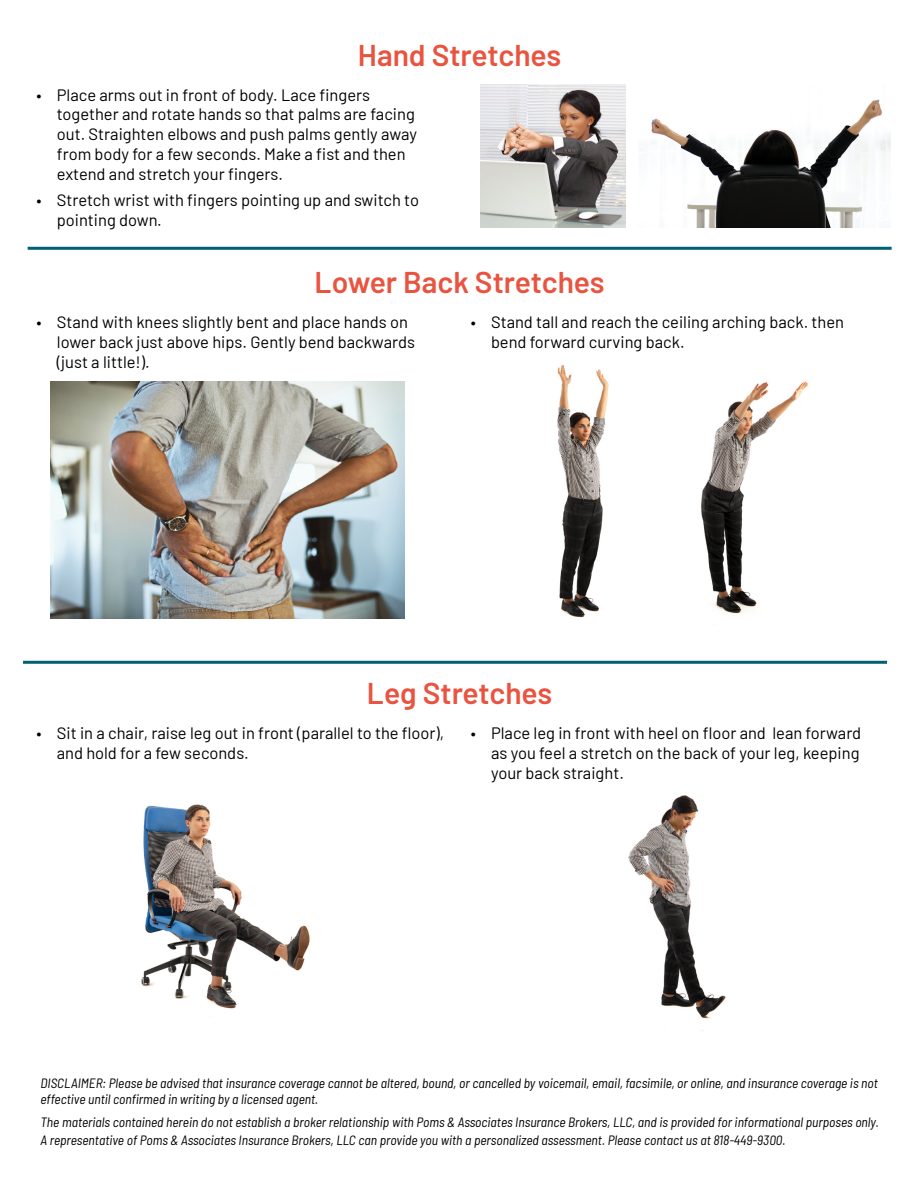
<style>
.page{position:relative;width:918px;height:1188px;background:#fff}
.page>*{position:absolute;margin:0;border:0;box-sizing:border-box;transform-origin:0 0}
.t1{font:600 30px "Barlow";letter-spacing:-.005em;color:#e85440}
.t2{font:16.5px/19.8px "Barlow";color:#000}
.t3{font:italic semi-condensed 13.5px/16.2px "Barlow";color:#000}
</style>
<div class="page">
<img style="left:481px;top:84px;width:144px;height:143px">
<img style="left:651px;top:99px;width:240px;height:128px">
<hr style="left:28px;top:247px;width:864px;height:3px;background:#006073">
<hr style="left:23px;top:661px;width:864px;height:3px;background:#006073">
<img style="left:557px;top:365px;width:52px;height:253px">
<img style="left:701px;top:381px;width:107px;height:235px">
<img style="left:51px;top:382px;width:354px;height:236px">
<img style="left:628px;top:795px;width:98px;height:236px">
<img style="left:141px;top:804px;width:170px;height:205px">
<h1 class="t1" style="left:358px;top:33px;width:205px">Hand Stretches</h1>
<p class="t2" style="left:57px;top:84px;width:362px;text-indent:-20px">• Place arms out in front of body. Lace fingers together and rotate hands so that palms are facing out. Straighten elbows and push palms gently away from body for a few seconds. Make a fist and then extend and stretch your fingers.</p>
<p class="t2" style="left:57px;top:189px;width:364px;text-indent:-20px">• Stretch wrist with fingers pointing up and switch to pointing down.</p>
<h1 class="t1" style="left:315px;top:261px;width:292px">Lower Back Stretches</h1>
<p class="t2" style="left:57px;top:311px;width:360px;text-indent:-20px">• Stand with knees slightly bent and place hands on lower back just above hips. Gently bend backwards (just a little!).</p>
<p class="t2" style="left:491px;top:311px;width:354px;text-indent:-20px">• Stand tall and reach the ceiling arching back. then bend forward curving back.</p>
<h1 class="t1" style="left:367px;top:671px;width:187px">Leg Stretches</h1>
<p class="t2" style="left:57px;top:722px;width:389px;text-indent:-20px">• Sit in a chair, raise leg out in front (parallel to the floor), and hold for a few seconds.</p>
<p class="t2" style="left:491px;top:722px;width:372px;text-align:justify;text-indent:-20px">• Place leg in front with heel on floor and lean forward as you feel a stretch on the back of your leg, keeping your back straight.</p>
<p class="t3" style="left:40px;top:1074px;width:839px">DISCLAIMER: Please be advised that insurance coverage cannot be altered, bound, or cancelled by voicemail, email, facsimile, or online, and insurance coverage is not effective until confirmed in writing by a licensed agent.</p>
<p class="t3" style="left:40px;top:1113px;width:840px;line-height:18px">The materials contained herein do not establish a broker relationship with Poms &amp; Associates Insurance Brokers, LLC, and is provided for informational purposes only.<br>A representative of Poms &amp; Associates Insurance Brokers, LLC can provide you with a personalized assessment. Please contact us at 818-449-9300.</p>
</div>
